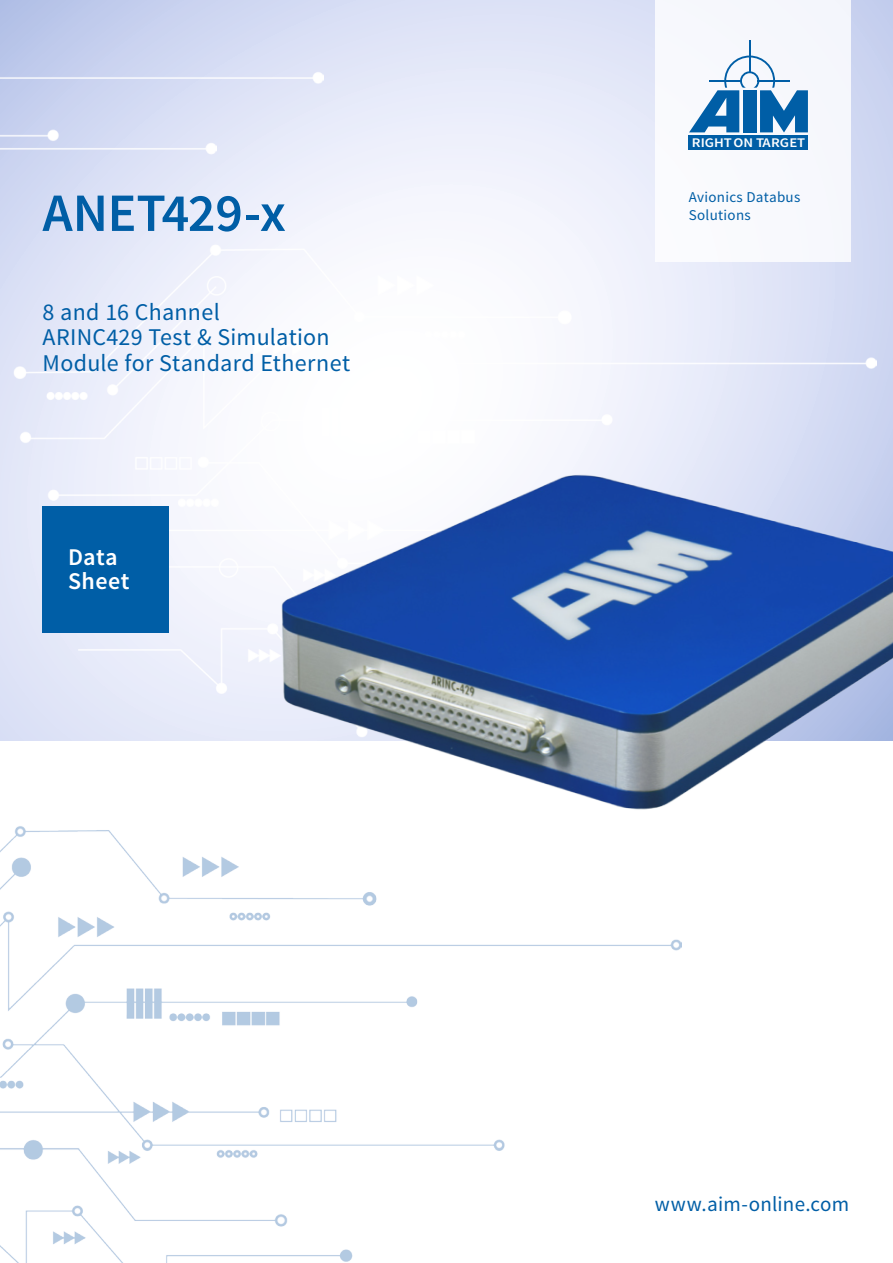
<style>
.page{position:relative;width:893px;height:1263px;background:#fff}
.page>*{position:absolute;margin:0;border:0;box-sizing:border-box;transform-origin:0 0}
.t1{font:600 54px "Source Sans Pro";letter-spacing:-.01em;color:#005ea6}
.t2{font:24px/25.5px "Source Sans Pro";letter-spacing:.01em;color:#005ea6}
.t3{font:600 24px/24px "Source Sans Pro";letter-spacing:.015em;color:#fff}
.t4{font:21px "Source Sans Pro";letter-spacing:.01em;color:#005ea6}
.t5{font:15px/18px "Source Sans Pro";letter-spacing:.02em;color:#005ea6}
.t6{font:600 13.2px "Source Sans Pro";color:#fff;scale:1.12 1}
</style>
<div class="page">
<svg style="left:0;top:0;width:893px;height:455px"></svg>
<div style="left:655px;top:0;width:195px;height:261px;background:#f7f8fd"></div>
<div style="left:689px;top:136px;width:119px;height:14px;background:#005ea6"></div>
<hr style="left:749px;top:40px;width:2px;height:33px;background:#005ea6">
<svg style="left:689px;top:56px;width:119px;height:77px"></svg>
<img style="left:0;top:242px;width:877px;height:499px">
<img style="left:0;top:62px;width:323px;height:80px">
<img style="left:0;top:133px;width:217px;height:80px">
<div style="left:43px;top:506px;width:126px;height:126px;background:#005ea6"></div>
<img style="left:280px;top:455px;width:613px;height:340px">
<img style="left:0;top:787px;width:682px;height:476px">
<h1 class="t1" style="left:43px;top:179px;width:245px">ANET429-x</h1>
<p class="t2" style="left:43px;top:299px;width:309px">8 and 16 Channel<br>ARINC429 Test &amp; Simulation<br>Module for Standard Ethernet</p>
<p class="t3" style="left:68px;top:545px;width:63px">Data<br>Sheet</p>
<p class="t6" style="left:692px;top:135px;width:103px">RIGHT ON TARGET</p>
<p class="t5" style="left:689px;top:188px;width:113px">Avionics Databus<br>Solutions</p>
<p class="t4" style="left:655px;top:1191px;width:196px">www.aim-online.com</p>
</div>
